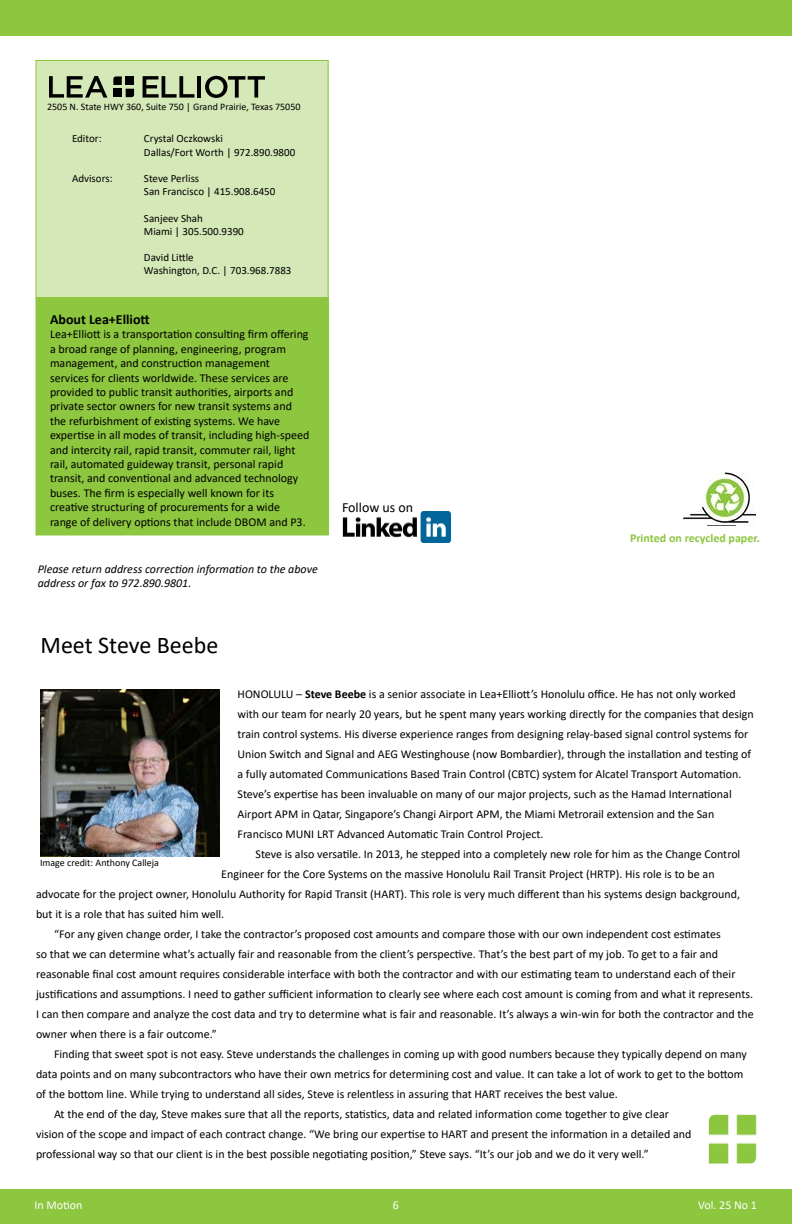
<style>
.page{position:relative;width:792px;height:1224px;background:#fff}
.page>*{position:absolute;margin:0;border:0;box-sizing:border-box;transform-origin:0 0}
.t1{font:24px "Calibri";color:#000}
.t2{font:700 14px "Calibri";color:#000}
.t3{font:14px "Calibri";color:#000}
.t4{font:12px/14.4px "Calibri";color:#000}
.t5{font:italic 12px/14.4px "Calibri";color:#000}
.t6{font:700 12px "Calibri";color:#8dc63f}
.t7{font:12px "Calibri";color:#fff}
.t8{font:11px/13.2px "Calibri";color:#000}
.t9{font:10px "Calibri";color:#000}
.s1{font-weight:700}
</style>
<div class="page">
<div style="left:0;top:1190px;width:792px;height:34px;background:#8dc63f"></div>
<div style="left:0;top:0;width:792px;height:36px;background:#8dc63f"></div>
<div style="left:36px;top:60px;width:292px;height:238px;background:#d5e8b7"></div>
<div style="left:36px;top:60px;width:293px;height:238px;border:1px solid #8dc63f"></div>
<svg style="left:143px;top:76px;width:51px;height:22px"></svg>
<hr style="left:198px;top:76px;width:3px;height:22px;background:#000">
<svg style="left:205px;top:76px;width:60px;height:22px"></svg>
<svg style="left:49px;top:76px;width:58px;height:22px"></svg>
<svg style="left:113px;top:76px;width:21px;height:21px"></svg>
<div style="left:36px;top:298px;width:292px;height:237px;background:#8dc63f"></div>
<div style="left:36px;top:297px;width:293px;height:239px;border:1px solid #8dc63f"></div>
<img style="left:708px;top:1115px;width:49px;height:48px">
<img style="left:41px;top:689px;width:179px;height:168px">
<img style="left:342px;top:512px;width:108px;height:30px">
<img style="left:684px;top:472px;width:72px;height:53px">
<p class="t9" style="left:47px;top:99px;width:255px">2505 N. State HWY 360, Suite 750 | Grand Prairie, Texas 75050</p>
<p class="t8" style="left:72px;top:132px;width:31px">Editor:</p>
<p class="t8" style="left:144px;top:132px;width:153px">Crystal Oczkowski<br>Dallas/Fort Worth | 972.890.9800</p>
<p class="t8" style="left:72px;top:172px;width:42px">Advisors:</p>
<p class="t8" style="left:144px;top:172px;width:133px">Steve Perliss<br>San Francisco | 415.908.6450</p>
<p class="t8" style="left:144px;top:211px;width:101px">Sanjeev Shah<br>Miami | 305.500.9390</p>
<p class="t8" style="left:144px;top:251px;width:149px">David Little<br>Washington, D.C. | 703.968.7883</p>
<p class="t2" style="left:50px;top:310px;width:101px">About Lea+Elliott</p>
<p class="t4" style="left:50px;top:327px;width:261px">Lea+Elliott is a transportation consulting firm offering a broad range of planning, engineering, program management, and construction management services for clients worldwide. These services are provided to public transit authorities, airports and private sector owners for new transit systems and the refurbishment of existing systems. We have expertise in all modes of transit, including high-speed and intercity rail, rapid transit, commuter rail, light rail, automated guideway transit, personal rapid transit, and conventional and advanced technology buses. The firm is especially well known for its creative structuring of procurements for a wide range of delivery options that include DBOM and P3.</p>
<p class="t5" style="left:38px;top:561px;width:282px">Please return address correction information to the above address or fax to 972.890.9801.</p>
<h1 class="t1" style="left:40px;top:628px;width:179px">Meet Steve Beebe</h1>
<p class="t3" style="left:342px;top:497px;width:73px">Follow us on</p>
<p class="t6" style="left:630px;top:529px;width:131px">Printed on recycled paper.</p>
<p class="t4" style="left:238px;top:684px;width:518px;line-height:20px">HONOLULU – <span class="s1">Steve Beebe</span> is a senior associate in Lea+Elliott’s Honolulu office. He has not only worked with our team for nearly 20 years, but he spent many years working directly for the companies that design train control systems. His diverse experience ranges from designing relay-based signal control systems for Union Switch and Signal and AEG Westinghouse (now Bombardier), through the installation and testing of a fully automated Communications Based Train Control (CBTC) system for Alcatel Transport Automation.<br>Steve’s expertise has been invaluable on many of our major projects, such as the Hamad International Airport APM in Qatar, Singapore’s Changi Airport APM, the Miami Metrorail extension and the San Francisco MUNI LRT Advanced Automatic Train Control Project.</p>
<p class="t4" style="left:256px;top:847px;width:486px">Steve is also versatile. In 2013, he stepped into a completely new role for him as the Change Control</p>
<p class="t4" style="left:221px;top:867px;width:495px">Engineer for the Core Systems on the massive Honolulu Rail Transit Project (HRTP). His role is to be an</p>
<p class="t4" style="left:36px;top:887px;width:706px">advocate for the project owner, Honolulu Authority for Rapid Transit (HART). This role is very much different than his systems design background,</p>
<p class="t4" style="left:36px;top:907px;width:190px">but it is a role that has suited him well.</p>
<p class="t4" style="left:54px;top:927px;width:668px">“For any given change order, I take the contractor’s proposed cost amounts and compare those with our own independent cost estimates</p>
<p class="t4" style="left:36px;top:947px;width:684px">so that we can determine what’s actually fair and reasonable from the client’s perspective. That’s the best part of my job. To get to a fair and</p>
<p class="t4" style="left:36px;top:967px;width:701px">reasonable final cost amount requires considerable interface with both the contractor and with our estimating team to understand each of their</p>
<p class="t4" style="left:36px;top:987px;width:719px">justifications and assumptions. I need to gather sufficient information to clearly see where each cost amount is coming from and what it represents.</p>
<p class="t4" style="left:36px;top:1007px;width:719px">I can then compare and analyze the cost data and try to determine what is fair and reasonable. It’s always a win-win for both the contractor and the</p>
<p class="t4" style="left:36px;top:1027px;width:182px">owner when there is a fair outcome.”</p>
<p class="t4" style="left:54px;top:1047px;width:694px">Finding that sweet spot is not easy. Steve understands the challenges in coming up with good numbers because they typically depend on many</p>
<p class="t4" style="left:36px;top:1067px;width:709px">data points and on many subcontractors who have their own metrics for determining cost and value. It can take a lot of work to get to the bottom</p>
<p class="t4" style="left:36px;top:1087px;width:583px">of the bottom line. While trying to understand all sides, Steve is relentless in assuring that HART receives the best value.</p>
<p class="t4" style="left:54px;top:1107px;width:616px">At the end of the day, Steve makes sure that all the reports, statistics, data and related information come together to give clear</p>
<p class="t4" style="left:36px;top:1127px;width:657px">vision of the scope and impact of each contract change. “We bring our expertise to HART and present the information in a detailed and</p>
<p class="t4" style="left:36px;top:1147px;width:614px">professional way so that our client is in the best possible negotiating position,” Steve says. “It’s our job and we do it very well.”</p>
<p class="t9" style="left:40px;top:855px;width:121px">Image credit: Anthony Calleja</p>
<p class="t7" style="left:34px;top:1197px;width:49px">In Motion</p>
<p class="t7" style="left:393px;top:1197px;width:8px">6</p>
<p class="t7" style="left:698px;top:1197px;width:60px">Vol. 25 No 1</p>
</div>
